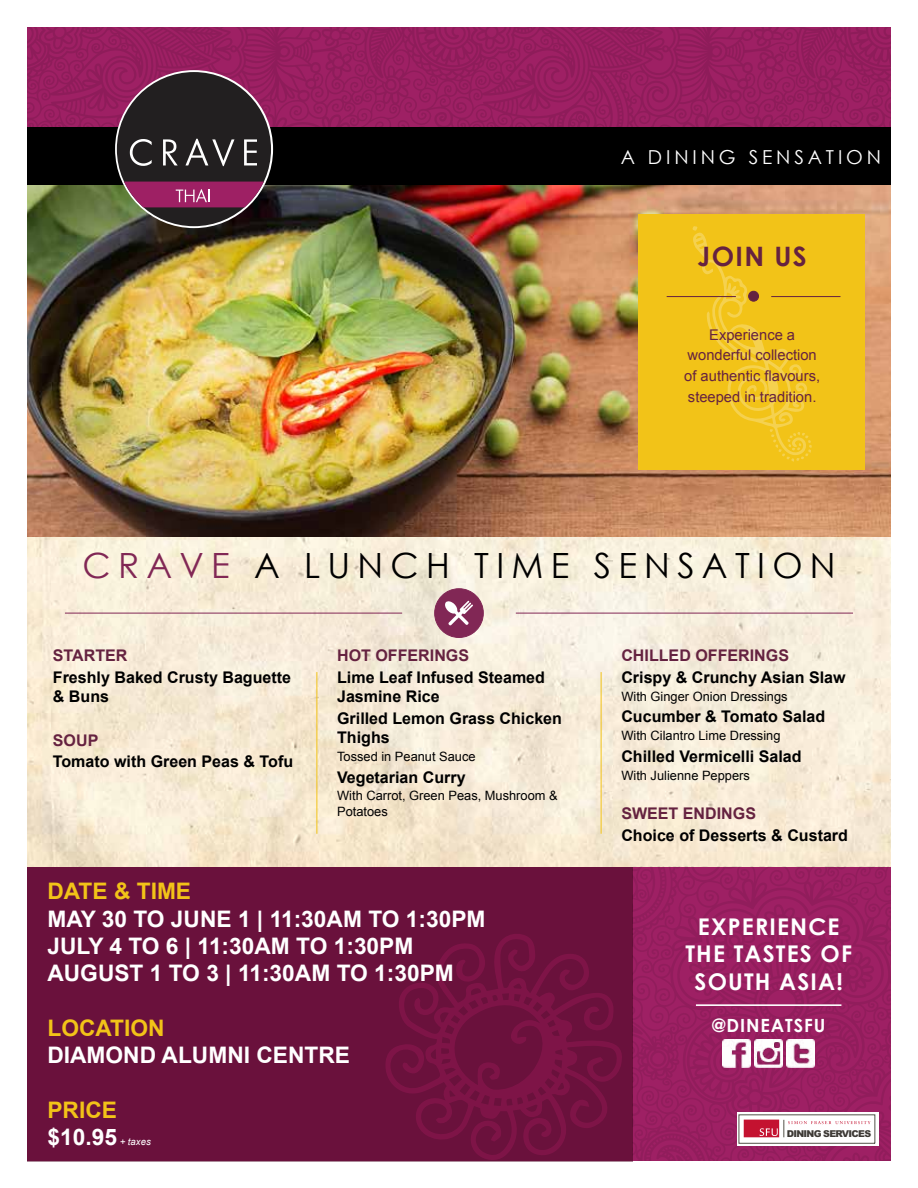
<style>
.page{position:relative;width:918px;height:1188px;background:#fff}
.page>*{position:absolute;margin:0;border:0;box-sizing:border-box;transform-origin:0 0}
.t1{font:34.8px "Century Gothic";letter-spacing:.21em;color:#000}
.t2{font:700 26.7px "Century Gothic";letter-spacing:.05em;color:#652240}
.t3{font:700 22.95px/27.6px "Century Gothic";letter-spacing:.05em;color:#fff;text-align:center}
.t4{font:700 22.8px/27.3px "Arial";color:#fff}
.t5{font:700 22.8px "Arial";color:#f2c318}
.t6{font:19.2px "Century Gothic";letter-spacing:.2em;color:#fff}
.t7{font:700 18.15px "Century Gothic";letter-spacing:.05em;color:#fff}
.t8{font:700 16.05px/19.2px "Arial";color:#000}
.t9{font:700 16.05px "Arial";color:#652240}
.t10{font:14.7px/20.5px "Arial";color:#652240;text-align:center}
.t11{font:12.9px/15.5px "Arial";color:#000}
.t12{font:italic 9.6px "Arial";color:#fff}
.t13{font:900 9.45px "Arial";letter-spacing:-.075em;color:#3d3935}
.s1{color:#812755}
</style>
<div class="page">
<svg style="left:27px;top:27px;width:431px;height:100px;background:#971e5f"></svg>
<svg style="left:451px;top:120px;width:7px;height:7px"></svg>
<svg style="left:415px;top:27px;width:43px;height:44px;background:#951d5e"></svg>
<svg style="left:450px;top:97px;width:8px;height:17px"></svg>
<svg style="left:458px;top:27px;width:433px;height:100px;background:#971e5f"></svg>
<svg style="left:847px;top:27px;width:44px;height:41px;background:#951d5e"></svg>
<div style="left:27px;top:127px;width:864px;height:62px;background:#000"></div>
<div style="left:27px;top:867px;width:605px;height:294px;background:#6a113c"></div>
<img style="left:27px;top:536px;width:864px;height:331px">
<img style="left:27px;top:185px;width:864px;height:351px">
<svg style="left:383px;top:934px;width:240px;height:228px"></svg>
<div style="left:639px;top:215px;width:226px;height:255px;background:#f2c318"></div>
<svg style="left:692px;top:226px;width:199px;height:236px"></svg>
<div style="left:749px;top:291px;width:10px;height:10px;background:#652240;border-radius:50%"></div>
<div style="left:748px;top:291px;width:11px;height:10px;border:1px solid #652240;border-radius:50%"></div>
<hr style="left:667px;top:296px;width:69px;height:1px;background:#652240">
<hr style="left:771px;top:296px;width:69px;height:1px;background:#652240">
<svg style="left:632px;top:867px;width:259px;height:294px;background:#981f60"></svg>
<svg style="left:115px;top:70px;width:158px;height:158px"></svg>
<div style="left:117px;top:72px;width:154px;height:154px;background:#221f20;border-radius:50%"></div>
<svg style="left:130px;top:139px;width:22px;height:27px"></svg>
<svg style="left:163px;top:139px;width:15px;height:26px"></svg>
<svg style="left:185px;top:139px;width:49px;height:27px"></svg>
<svg style="left:244px;top:139px;width:13px;height:26px"></svg>
<svg style="left:124px;top:182px;width:140px;height:25px;background:#9b3268"></svg>
<div style="left:435px;top:589px;width:48px;height:48px;background:#812755;border-radius:50%"></div>
<div style="left:434px;top:588px;width:50px;height:50px;border:1px solid #812755;border-radius:50%"></div>
<svg style="left:445px;top:600px;width:28px;height:26px"></svg>
<hr style="left:516px;top:613px;width:337px;height:1px;background:#812755">
<hr style="left:65px;top:613px;width:337px;height:1px;background:#812755">
<hr style="left:316px;top:672px;width:1px;height:162px;background:#f2c318">
<hr style="left:601px;top:672px;width:1px;height:162px;background:#f2c318">
<img style="left:723px;top:1040px;width:27px;height:27px">
<img style="left:755px;top:1040px;width:4px;height:27px">
<hr style="left:696px;top:1004px;width:145px;height:2px;background:#fff">
<svg style="left:738px;top:1113px;width:21px;height:32px"></svg>
<div style="left:744px;top:1120px;width:35px;height:17px;background:#c41230"></div>
<svg style="left:759px;top:1015px;width:132px;height:146px"></svg>
<p class="t6" style="left:621px;top:143px;width:262px">A DINING SENSATION</p>
<h2 class="t2" style="left:698px;top:236px;width:111px">JOIN US</h2>
<p class="t10" style="left:684px;top:324px;width:137px">Experience a wonderful collection of authentic flavours, steeped in tradition.</p>
<h1 class="t1" style="left:82px;top:541px;width:755px"><span class="s1">CRAVE</span> A LUNCH TIME SENSATION</h1>
<p class="t9" style="left:53px;top:645px;width:76px">STARTER</p>
<p class="t8" style="left:53px;top:668px;width:240px">Freshly Baked Crusty Baguette &amp; Buns</p>
<p class="t9" style="left:53px;top:729px;width:47px">SOUP</p>
<p class="t8" style="left:53px;top:752px;width:242px">Tomato with Green Peas &amp; Tofu</p>
<p class="t9" style="left:337px;top:645px;width:134px">HOT OFFERINGS</p>
<p class="t8" style="left:337px;top:668px;width:209px">Lime Leaf Infused Steamed<br>Jasmine Rice</p>
<p class="t8" style="left:337px;top:709px;width:226px">Grilled Lemon Grass Chicken<br>Thighs</p>
<p class="t11" style="left:337px;top:749px;width:140px">Tossed in Peanut Sauce</p>
<p class="t8" style="left:337px;top:768px;width:130px">Vegetarian Curry</p>
<p class="t11" style="left:337px;top:788px;width:222px">With Carrot, Green Peas, Mushroom &amp;<br>Potatoes</p>
<h3 class="t5" style="left:47px;top:876px;width:145px">DATE &amp; TIME</h3>
<h3 class="t4" style="left:47px;top:906px;width:440px">MAY 30 TO JUNE 1 | 11:30AM TO 1:30PM<br>JULY 4 TO 6 | 11:30AM TO 1:30PM<br>AUGUST 1 TO 3 | 11:30AM TO 1:30PM</h3>
<h3 class="t5" style="left:47px;top:1013px;width:119px">LOCATION</h3>
<h3 class="t4" style="left:47px;top:1042px;width:304px">DIAMOND ALUMNI CENTRE</h3>
<h3 class="t5" style="left:47px;top:1094px;width:71px">PRICE</h3>
<h3 class="t4" style="left:47px;top:1124px;width:71px">$10.95</h3>
<p class="t12" style="left:120px;top:1135px;width:33px">+ taxes</p>
<p class="t9" style="left:621px;top:645px;width:169px">CHILLED OFFERINGS</p>
<p class="t8" style="left:621px;top:668px;width:226px">Crispy &amp; Crunchy Asian Slaw</p>
<p class="t11" style="left:621px;top:689px;width:168px">With Ginger Onion Dressings</p>
<p class="t8" style="left:621px;top:708px;width:206px">Cucumber &amp; Tomato Salad</p>
<p class="t11" style="left:621px;top:728px;width:161px">With Cilantro Lime Dressing</p>
<p class="t8" style="left:621px;top:747px;width:182px">Chilled Vermicelli Salad</p>
<p class="t11" style="left:621px;top:768px;width:130px">With Julienne Peppers</p>
<p class="t9" style="left:621px;top:803px;width:136px">SWEET ENDINGS</p>
<p class="t8" style="left:621px;top:826px;width:228px">Choice of Desserts &amp; Custard</p>
<h3 class="t3" style="left:685px;top:912px;width:168px">EXPERIENCE<br>THE TASTES OF<br>SOUTH ASIA!</h3>
<p class="t7" style="left:712px;top:1011px;width:115px">@DINEATSFU</p>
<p class="t13" style="left:787px;top:1127px;width:86px">DINING SERVICES</p>
</div>
